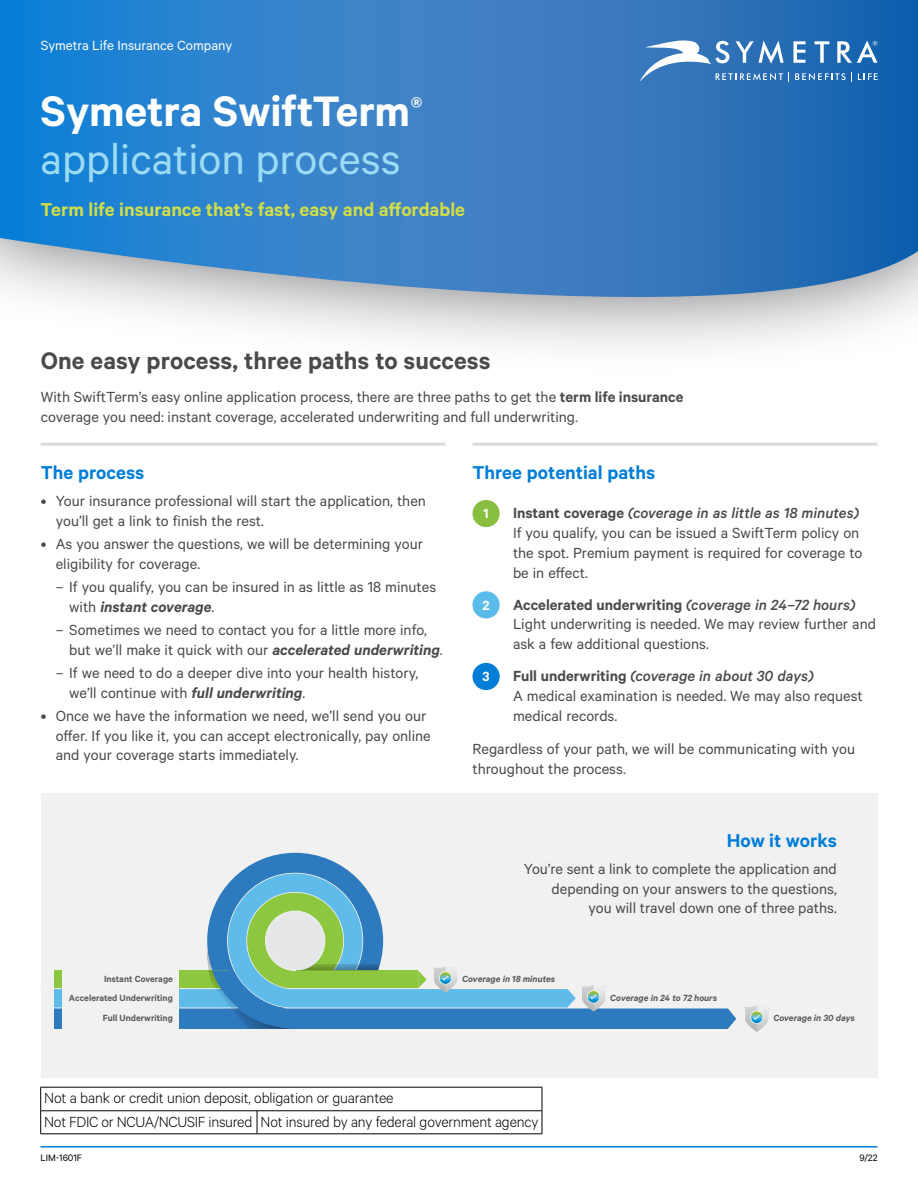
<style>
.page{position:relative;width:918px;height:1188px;background:#fff}
.page>*{position:absolute;margin:0;border:0;box-sizing:border-box;transform-origin:0 0}
.t1{font:48px/48px "Calibre";color:#9bdbf3}
.t2{font:600 27px "Calibre";color:#4a4a4d}
.t3{font:600 21px "Calibre";color:#d1dd48}
.t4{font:600 21px "Calibre";color:#007dd7}
.t5{font:16.5px/19.8px "Calibre";color:#4a4a4d}
.t6{font:300 16.5px/23.5px "Calibre";letter-spacing:-.01em;color:#000}
.t7{font:15px "Calibre";color:#fff}
.t8{font:600 15px "Calibre";color:#fff}
.t9{font:10.5px "Calibre";color:#000}
.t10{font:italic 600 10.05px "Calibre";color:#58595b}
.t11{font:600 10.05px/19.6px "Calibre";color:#58595b;text-align:right}
.s1{font-weight:600;color:#fff}
.s2{font-weight:600}
.s3{font-weight:600;font-style:italic}
.s4{font-weight:500;font-style:italic}
</style>
<div class="page">
<svg style="left:0;top:0;width:918px;height:348px;background:#5390ca"></svg>
<hr style="left:40px;top:1146px;width:838px;height:2px;background:#007dd7">
<svg style="left:640px;top:40px;width:238px;height:41px"></svg>
<hr style="left:41px;top:443px;width:405px;height:3px;background:#dadbdc">
<hr style="left:472px;top:443px;width:406px;height:3px;background:#dadbdc">
<div style="left:473px;top:500px;width:27px;height:27px;background:#89bf40;border-radius:50%"></div>
<div style="left:473px;top:591px;width:27px;height:27px;background:#5bbbeb;border-radius:50%"></div>
<div style="left:473px;top:663px;width:27px;height:27px;background:#007dd7;border-radius:50%"></div>
<div style="left:41px;top:793px;width:837px;height:284px;background:#f1f1f2"></div>
<div style="left:207px;top:853px;width:176px;height:176px;background:#2e7abf;border-radius:50%"></div>
<div style="left:296px;top:1008px;width:432px;height:21px;background:#2e7abf"></div>
<div style="left:179px;top:1008px;width:117px;height:21px;background:#2e7abf"></div>
<div style="left:55px;top:1008px;width:7px;height:21px;background:#2e7abf"></div>
<div style="left:287px;top:989px;width:280px;height:18px;background:#5ebbea"></div>
<div style="left:179px;top:989px;width:59px;height:19px;background:#5ebbea"></div>
<div style="left:55px;top:989px;width:7px;height:19px;background:#5ebbea"></div>
<div style="left:296px;top:970px;width:122px;height:19px;background:#8dc63f"></div>
<div style="left:179px;top:970px;width:50px;height:19px;background:#8dc63f"></div>
<div style="left:55px;top:970px;width:7px;height:19px;background:#8dc63f"></div>
<svg style="left:418px;top:970px;width:9px;height:18px"></svg>
<svg style="left:567px;top:989px;width:9px;height:18px"></svg>
<svg style="left:728px;top:1009px;width:8px;height:20px"></svg>
<hr style="left:287px;top:988px;width:289px;height:1px;background:#f1f1f2">
<hr style="left:284px;top:1008px;width:506px;height:1px;background:#f1f1f2">
<svg style="left:434px;top:966px;width:23px;height:27px"></svg>
<hr style="left:41px;top:988px;width:179px;height:1px;background:#f1f1f2">
<hr style="left:41px;top:1008px;width:197px;height:1px;background:#f1f1f2">
<svg style="left:207px;top:873px;width:174px;height:156px"></svg>
<svg style="left:582px;top:985px;width:23px;height:26px"></svg>
<svg style="left:745px;top:1005px;width:23px;height:27px"></svg>
<hr style="left:40px;top:1087px;width:217px;height:1px;background:#000">
<hr style="left:257px;top:1087px;width:285px;height:1px;background:#000">
<hr style="left:40px;top:1111px;width:217px;height:1px;background:#000">
<svg style="left:40px;top:1087px;width:1px;height:47px"></svg>
<hr style="left:40px;top:1134px;width:217px;height:1px;background:#000">
<hr style="left:257px;top:1111px;width:285px;height:1px;background:#000">
<svg style="left:257px;top:1111px;width:1px;height:23px"></svg>
<svg style="left:542px;top:1087px;width:1px;height:47px"></svg>
<hr style="left:257px;top:1134px;width:285px;height:1px;background:#000">
<p class="t7" style="left:41px;top:37px;width:193px">Symetra Life Insurance Company</p>
<h1 class="t1" style="left:40px;top:85px;width:384px"><span class="s1">Symetra SwiftTerm</span><sup>® </sup>application process</h1>
<p class="t3" style="left:40px;top:197px;width:426px">Term life insurance that’s fast, easy and affordable</p>
<h2 class="t2" style="left:41px;top:344px;width:451px">One easy process, three paths to success</h2>
<p class="t5" style="left:41px;top:386px;width:644px">With SwiftTerm’s easy online application process, there are three paths to get the <span class="s2">term life insurance </span>coverage you need: instant coverage, accelerated underwriting and full underwriting.</p>
<p class="t4" style="left:41px;top:460px;width:105px">The process</p>
<p class="t5" style="left:56px;top:490px;width:372px;text-indent:-15px">• Your insurance professional will start the application, then you’ll get a link to finish the rest.</p>
<p class="t5" style="left:56px;top:533px;width:369px;text-indent:-15px">• As you answer the questions, we will be determining your eligibility for coverage.</p>
<p class="t5" style="left:69px;top:576px;width:368px;text-indent:-13px">– If you qualify, you can be insured in as little as 18 minutes with <span class="s3">instant coverage</span>.</p>
<p class="t5" style="left:69px;top:619px;width:375px;text-indent:-13px">– Sometimes we need to contact you for a little more info, but we’ll make it quick with our <span class="s3">accelerated underwriting</span>.</p>
<p class="t5" style="left:69px;top:662px;width:351px;text-indent:-13px">– If we need to do a deeper dive into your health history, we’ll continue with <span class="s3">full underwriting</span>.</p>
<p class="t5" style="left:56px;top:705px;width:377px;text-indent:-15px">• Once we have the information we need, we’ll send you our offer. If you like it, you can accept electronically, pay online and your coverage starts immediately.</p>
<p class="t4" style="left:472px;top:460px;width:184px">Three potential paths</p>
<p class="t8" style="left:483px;top:505px;width:7px">1</p>
<p class="t5" style="left:513px;top:503px;width:351px"><span class="s2">Instant coverage</span> <span class="s4">(coverage in as little as 18 minutes)<br></span>If you qualify, you can be issued a SwiftTerm policy on the spot. Premium payment is required for coverage to be in effect.</p>
<p class="t8" style="left:482px;top:596px;width:9px">2</p>
<p class="t5" style="left:513px;top:594px;width:365px"><span class="s2">Accelerated underwriting</span> <span class="s4">(coverage in 24–72 hours)<br></span>Light underwriting is needed. We may review further and ask a few additional questions.</p>
<p class="t8" style="left:483px;top:668px;width:9px">3</p>
<p class="t5" style="left:513px;top:665px;width:351px"><span class="s2">Full underwriting</span> <span class="s4">(coverage in about 30 days)<br></span>A medical examination is needed. We may also request medical records.</p>
<p class="t5" style="left:472px;top:738px;width:384px">Regardless of your path, we will be communicating with you throughout the process.</p>
<p class="t4" style="left:727px;top:828px;width:111px">How it works</p>
<p class="t5" style="left:524px;top:858px;width:314px;text-align:right">You’re sent a link to complete the application and depending on your answers to the questions,<br>you will travel down one of three paths.</p>
<p class="t11" style="left:69px;top:969px;width:105px">Instant Coverage<br>Accelerated Underwriting<br>Full Underwriting</p>
<p class="t10" style="left:462px;top:973px;width:95px">Coverage in 18 minutes</p>
<p class="t6" style="left:44px;top:1086px;width:496px">Not a bank or credit union deposit, obligation or guarantee<br>Not FDIC or NCUA/NCUSIF insured Not insured by any federal government agency</p>
<p class="t10" style="left:610px;top:992px;width:108px">Coverage in 24 to 72 hours</p>
<p class="t10" style="left:773px;top:1012px;width:83px">Coverage in 30 days</p>
<p class="t9" style="left:40px;top:1152px;width:43px">LIM-1601F</p>
<p class="t9" style="left:860px;top:1152px;width:19px">9/22</p>
</div>
